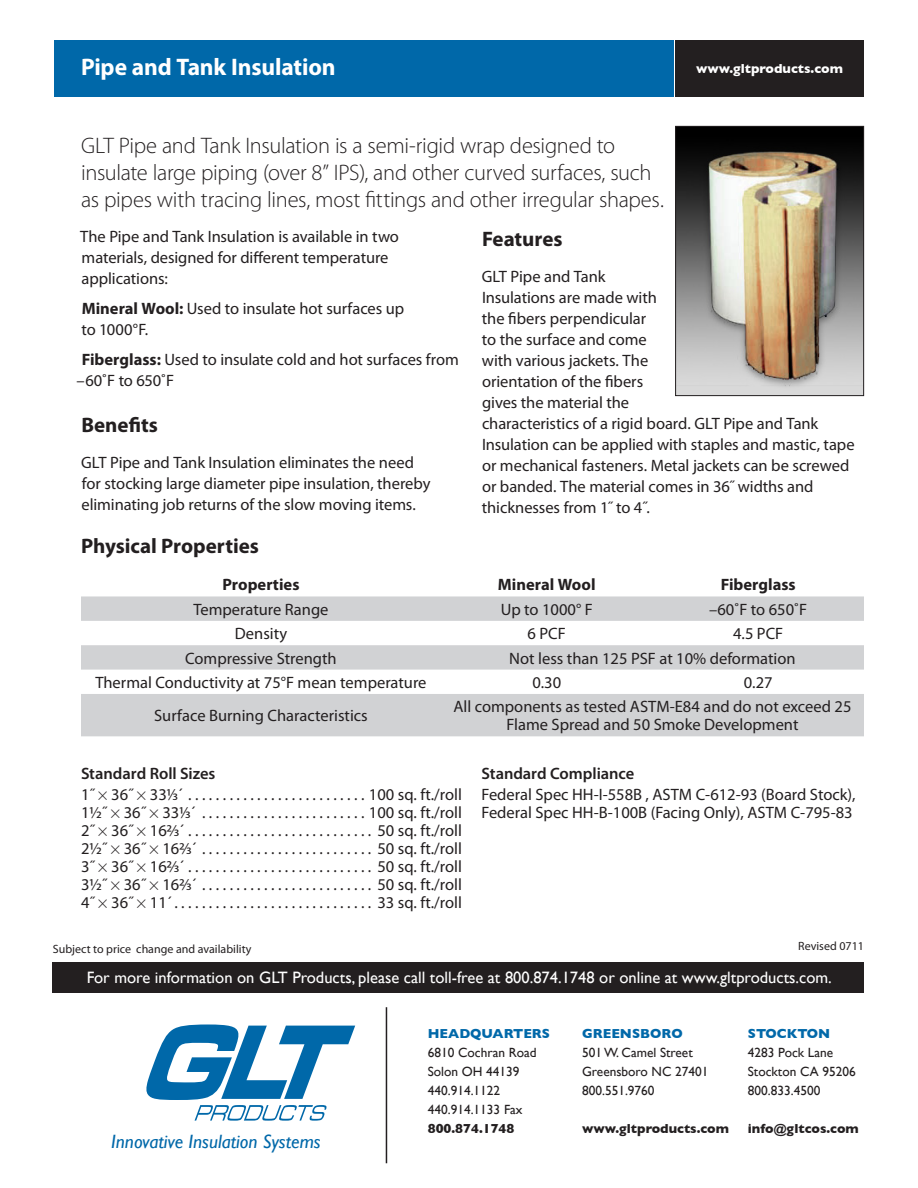
<style>
.page{position:relative;width:918px;height:1188px;background:#fff}
.page>*{position:absolute;margin:0;border:0;box-sizing:border-box;transform-origin:0 0}
.t1{font:700 24px "Myriad Pro";letter-spacing:-.005em;color:#fff}
.Body_Copy_Intro{font:300 22.5px/27px "Myriad Pro";letter-spacing:-.015em;color:#231f20}
.Subhead_1{font:700 21px "Myriad Pro";color:#231f20}
.t2{font:italic 19.35px "Gill Sans";color:#0068a9}
.Body_Copy{font:16.5px/21px "Myriad Pro";letter-spacing:-.005em;color:#231f20}
.Specs_Leader{font:16.5px "Myriad Pro";color:#231f20}
.Table{font:16.5px/18px "Myriad Pro";color:#231f20;text-align:center}
.t3{font:16.5px "Gill Sans";color:#fff}
.Table_Subhead_1{font:600 16.5px "Myriad Pro";letter-spacing:-.005em;color:#231f20}
.Table_Head{font:700 16.5px "Myriad Pro";color:#231f20}
.t4{font:13.35px "Gill Sans";color:#231f20}
.t5{font:700 13.35px "Gill Sans";color:#231f20}
.t6{font:700 13.35px "Gill Sans";color:#0068a9}
.t7{font:700 13.35px "Gill Sans";color:#fff}
.t8{font:12px "Myriad Pro";color:#231f20}
.s1{font-weight:700}
.s2{font-weight:300}
</style>
<div class="page">
<div style="left:53px;top:962px;width:811px;height:31px;background:#231f20"></div>
<svg style="left:146px;top:1025px;width:209px;height:96px"></svg>
<hr style="left:386px;top:1007px;width:1px;height:156px;background:#231f20">
<div style="left:54px;top:40px;width:619px;height:57px;background:#0068a9"></div>
<div style="left:675px;top:40px;width:189px;height:57px;background:#231f20"></div>
<svg style="left:81px;top:596px;width:783px;height:140px;fill:#d1d2d4"></svg>
<img style="left:677px;top:128px;width:185px;height:266px">
<div style="left:675px;top:126px;width:189px;height:270px;border:1px solid #231f20"></div>
<p class="t1" style="left:81px;top:52px;width:256px">Pipe and Tank Insulation</p>
<p class="t7" style="left:696px;top:61px;width:148px">www.gltproducts.com</p>
<p class="Body_Copy_Intro" style="left:81px;top:132px;width:584px">GLT Pipe and Tank Insulation is a semi-rigid wrap designed to insulate large piping (over 8” IPS), and other curved surfaces, such as pipes with tracing lines, most fittings and other irregular shapes.</p>
<p class="Body_Copy" style="left:80px;top:225px;width:320px">The Pipe and Tank Insulation is available in two materials, designed for different temperature applications:</p>
<p class="Body_Copy" style="left:81px;top:297px;width:324px"><span class="s1">Mineral Wool:</span> Used to insulate hot surfaces up to 1000°F.</p>
<p class="Body_Copy" style="left:77px;top:348px;width:384px;text-indent:5px"><span class="s1">Fiberglass:</span> Used to insulate cold and hot surfaces from –60˚F to 650˚F</p>
<p class="Subhead_1" style="left:81px;top:411px;width:78px">Benefits</p>
<p class="Body_Copy" style="left:81px;top:451px;width:351px">GLT Pipe and Tank Insulation eliminates the need for stocking large diameter pipe insulation, thereby eliminating job returns of the slow moving items.</p>
<p class="Subhead_1" style="left:482px;top:225px;width:82px">Features</p>
<p class="Body_Copy" style="left:482px;top:265px;width:375px">GLT Pipe and Tank<br>Insulations are made with<br>the fibers perpendicular<br>to the surface and come<br>with various jackets. The<br>orientation of the fibers<br>gives the material the<br>characteristics of a rigid board. GLT Pipe and Tank Insulation can be applied with staples and mastic, tape or mechanical fasteners. Metal jackets can be screwed or banded. The material comes in 36˝ widths and thicknesses from 1˝ to 4˝.</p>
<p class="Subhead_1" style="left:81px;top:532px;width:180px">Physical Properties</p>
<p class="Table_Head" style="left:222px;top:574px;width:79px">Properties</p>
<p class="Table_Head" style="left:498px;top:574px;width:99px">Mineral Wool</p>
<p class="Table_Head" style="left:721px;top:574px;width:77px">Fiberglass</p>
<p class="Table" style="left:193px;top:600px;width:137px">Temperature Range</p>
<p class="Table" style="left:501px;top:600px;width:94px">Up to 1000° F</p>
<p class="Table" style="left:709px;top:600px;width:99px">–60˚F to 650˚F</p>
<p class="Table" style="left:235px;top:624px;width:54px">Density</p>
<p class="Table" style="left:528px;top:624px;width:40px">6 PCF</p>
<p class="Table" style="left:733px;top:624px;width:52px">4.5 PCF</p>
<p class="Table" style="left:185px;top:649px;width:153px">Compressive Strength</p>
<p class="Table" style="left:509px;top:649px;width:288px">Not less than 125 PSF at 10% deformation</p>
<p class="Table" style="left:95px;top:673px;width:333px">Thermal Conductivity at 75°F mean temperature</p>
<p class="Table" style="left:532px;top:673px;width:30px">0.30</p>
<p class="Table" style="left:744px;top:673px;width:30px">0.27</p>
<p class="Table" style="left:154px;top:707px;width:215px">Surface Burning Characteristics</p>
<p class="Table" style="left:453px;top:698px;width:400px">All components as tested ASTM-E84 and do not exceed 25<br>Flame Spread and 50 Smoke Development</p>
<p class="Table_Subhead_1" style="left:81px;top:763px;width:136px">Standard Roll Sizes</p>
<p class="Specs_Leader" style="left:81px;top:784px;width:107px">1˝ <span class="s2">×</span> 36˝ <span class="s2">×</span> 331⁄3´ ...........................</p>
<p class="Specs_Leader" style="left:369px;top:784px;width:95px">100 sq. ft./roll</p>
<p class="Specs_Leader" style="left:81px;top:802px;width:119px">1½˝ <span class="s2">×</span> 36˝ <span class="s2">×</span> 331⁄3´ .........................</p>
<p class="Specs_Leader" style="left:369px;top:802px;width:95px">100 sq. ft./roll</p>
<p class="Specs_Leader" style="left:81px;top:820px;width:108px">2˝ <span class="s2">×</span> 36˝ <span class="s2">×</span> 162⁄3´ ............................</p>
<p class="Specs_Leader" style="left:377px;top:820px;width:86px">50 sq. ft./roll</p>
<p class="Specs_Leader" style="left:81px;top:838px;width:120px">2½˝ <span class="s2">×</span> 36˝ <span class="s2">×</span> 162⁄3´ ..........................</p>
<p class="Specs_Leader" style="left:377px;top:838px;width:86px">50 sq. ft./roll</p>
<p class="Specs_Leader" style="left:81px;top:856px;width:108px">3˝ <span class="s2">×</span> 36˝ <span class="s2">×</span> 162⁄3´ ............................</p>
<p class="Specs_Leader" style="left:377px;top:856px;width:86px">50 sq. ft./roll</p>
<p class="Specs_Leader" style="left:81px;top:874px;width:120px">3½˝ <span class="s2">×</span> 36˝ <span class="s2">×</span> 162⁄3´ ..........................</p>
<p class="Specs_Leader" style="left:377px;top:874px;width:86px">50 sq. ft./roll</p>
<p class="Specs_Leader" style="left:81px;top:892px;width:98px">4˝ <span class="s2">×</span> 36˝ <span class="s2">×</span> 11´ .............................</p>
<p class="Specs_Leader" style="left:377px;top:892px;width:86px">33 sq. ft./roll</p>
<p class="Table_Subhead_1" style="left:482px;top:763px;width:154px">Standard Compliance</p>
<p class="Specs_Leader" style="left:482px;top:784px;width:376px">Federal Spec HH-I-558B , ASTM C-612-93 (Board Stock),</p>
<p class="Specs_Leader" style="left:482px;top:802px;width:373px">Federal Spec HH-B-100B (Facing Only), ASTM C-795-83</p>
<p class="t8" style="left:53px;top:941px;width:200px">Subject to price change and availability</p>
<p class="t8" style="left:798px;top:939px;width:67px">Revised 0711</p>
<p class="t3" style="left:87px;top:968px;width:747px">For more information on GLT Products, please call toll-free at 800.874.1748 or online at www.gltproducts.com.</p>
<p class="t2" style="left:111px;top:1130px;width:211px">Innovative Insulation Systems</p>
<p class="t6" style="left:428px;top:1026px;width:124px">HEADQUARTERS</p>
<p class="t6" style="left:582px;top:1026px;width:102px">GREENSBORO</p>
<p class="t6" style="left:748px;top:1026px;width:84px">STOCKTON</p>
<p class="t4" style="left:428px;top:1045px;width:110px">6810 Cochran Road</p>
<p class="t4" style="left:582px;top:1045px;width:112px">501 W. Camel Street</p>
<p class="t4" style="left:748px;top:1045px;width:87px">4283 Pock Lane</p>
<p class="t4" style="left:428px;top:1064px;width:93px">Solon OH 44139</p>
<p class="t4" style="left:582px;top:1064px;width:128px">Greensboro NC 27401</p>
<p class="t4" style="left:748px;top:1064px;width:110px">Stockton CA 95206</p>
<p class="t4" style="left:428px;top:1083px;width:74px">440.914.1122</p>
<p class="t4" style="left:582px;top:1083px;width:74px">800.551.9760</p>
<p class="t4" style="left:748px;top:1083px;width:74px">800.833.4500</p>
<p class="t4" style="left:428px;top:1102px;width:96px">440.914.1133 Fax</p>
<p class="t5" style="left:428px;top:1121px;width:88px">800.874.1748</p>
<p class="t5" style="left:582px;top:1121px;width:148px">www.gltproducts.com</p>
<p class="t5" style="left:748px;top:1121px;width:112px">info@gltcos.com</p>
</div>
